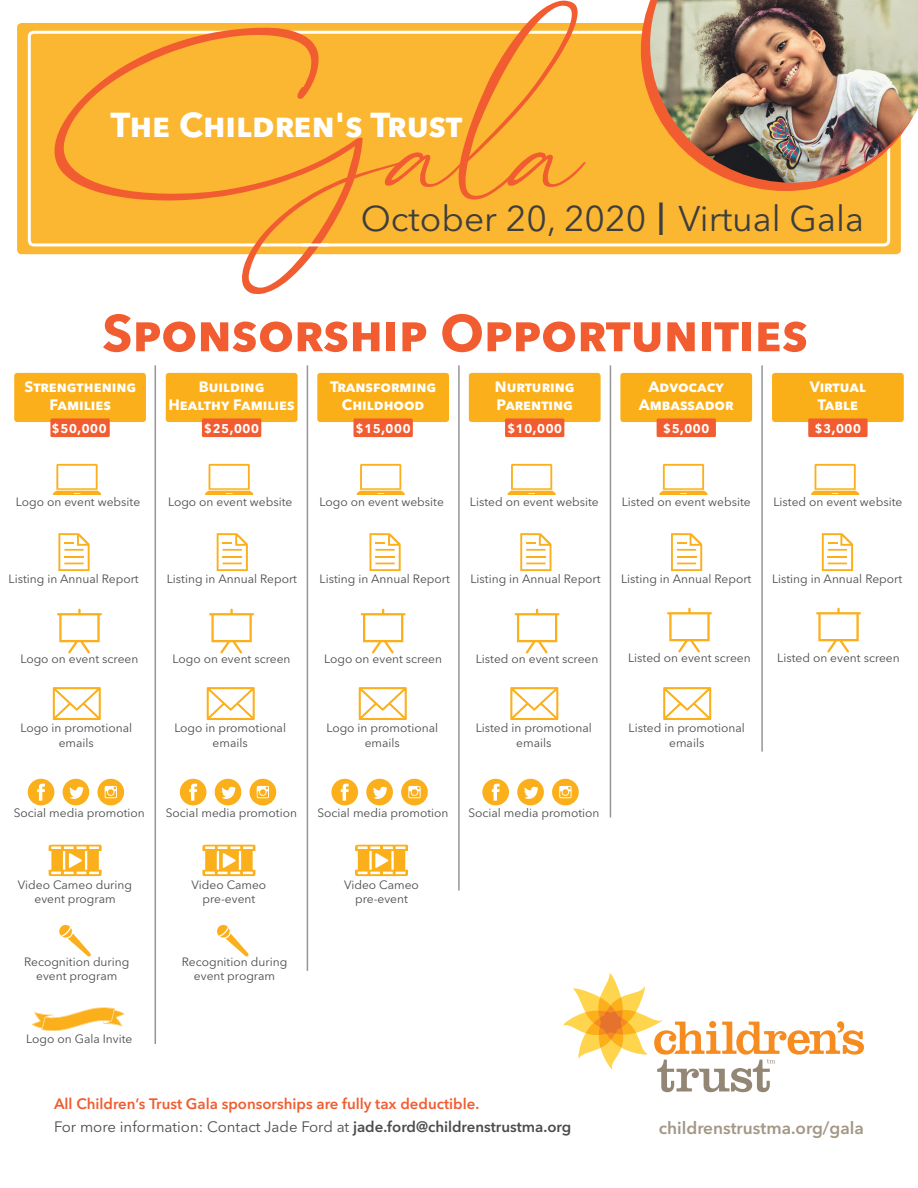
<style>
.page{position:relative;width:918px;height:1188px;background:#fff}
.page>*{position:absolute;margin:0;border:0;box-sizing:border-box;transform-origin:0 0}
.t1{font:italic 234.45px "Dhanikans Signature";color:#f15d31}
.t2{font:700 51.45px "Avenir Next LT Pro";color:#f15d31}
.t3{font:35.4px "Avenir Next LT Pro";color:#3e3e3f}
.t4{font:700 34.35px "Avenir Next LT Pro";color:#fff}
.t5{font:600 17.25px "Avenir Next LT Pro";color:#a39785}
.t6{font:600 16.5px "Avenir Next LT Pro";color:#fff}
.t7{font:700 15px/17.4px "Avenir Next LT Pro";color:#fff;text-align:center}
.t8{font:15px "Avenir Next LT Pro";color:#4b4c4d}
.t9{font:600 15px "Avenir Next LT Pro";color:#f15d31}
.t10{font:12px/14.4px "Avenir Next LT Pro";color:#4b4c4d;text-align:center}
.s1{font-size:45.9px}
.s2{font-weight:600}
</style>
<div class="page">
<div style="left:17px;top:23px;width:884px;height:231px;background:#fbb732;border-radius:4px"></div>
<div style="left:28px;top:31px;width:862px;height:215px;border:3px solid #fff;border-radius:4px"></div>
<hr style="left:302px;top:243px;width:26px;height:3px;background:#fff">
<div style="left:14px;top:373px;width:132px;height:49px;background:#fbaf1b;border-radius:3px"></div>
<div style="left:166px;top:373px;width:132px;height:49px;background:#fbaf1b;border-radius:3px"></div>
<div style="left:317px;top:373px;width:132px;height:49px;background:#faaf18;border-radius:3px"></div>
<div style="left:469px;top:373px;width:132px;height:49px;background:#fbaf1b;border-radius:3px"></div>
<div style="left:620px;top:373px;width:132px;height:49px;background:#faaf18;border-radius:3px"></div>
<div style="left:772px;top:373px;width:132px;height:49px;background:#faaf18;border-radius:3px"></div>
<hr style="left:155px;top:365px;width:1px;height:679px;background:#939598">
<hr style="left:307px;top:365px;width:1px;height:606px;background:#939598">
<hr style="left:458px;top:365px;width:2px;height:526px;background:#939598">
<hr style="left:610px;top:365px;width:1px;height:452px;background:#939598">
<hr style="left:761px;top:365px;width:2px;height:387px;background:#939598">
<div style="left:50px;top:418px;width:60px;height:19px;background:#f15d31;border-radius:2px"></div>
<div style="left:202px;top:418px;width:59px;height:19px;background:#f15d31;border-radius:2px"></div>
<div style="left:354px;top:418px;width:59px;height:19px;background:#f15d31;border-radius:2px"></div>
<div style="left:505px;top:418px;width:59px;height:19px;background:#f15d31;border-radius:2px"></div>
<div style="left:657px;top:418px;width:59px;height:19px;background:#f15d31;border-radius:2px"></div>
<div style="left:808px;top:418px;width:60px;height:19px;background:#f15d31;border-radius:2px"></div>
<svg style="left:641px;top:1px;width:260px;height:190px"></svg>
<img style="left:650px;top:0;width:268px;height:183px">
<svg style="left:53px;top:464px;width:48px;height:31px"></svg>
<svg style="left:58px;top:533px;width:32px;height:38px"></svg>
<svg style="left:217px;top:533px;width:31px;height:38px"></svg>
<svg style="left:369px;top:533px;width:32px;height:38px"></svg>
<svg style="left:520px;top:533px;width:32px;height:38px"></svg>
<svg style="left:671px;top:533px;width:31px;height:38px"></svg>
<svg style="left:48px;top:845px;width:54px;height:31px"></svg>
<svg style="left:202px;top:845px;width:54px;height:31px"></svg>
<svg style="left:355px;top:845px;width:53px;height:31px"></svg>
<svg style="left:205px;top:464px;width:48px;height:31px"></svg>
<svg style="left:357px;top:464px;width:48px;height:31px"></svg>
<svg style="left:507px;top:464px;width:49px;height:31px"></svg>
<svg style="left:659px;top:464px;width:49px;height:31px"></svg>
<svg style="left:811px;top:464px;width:48px;height:31px"></svg>
<svg style="left:63px;top:779px;width:26px;height:26px"></svg>
<svg style="left:28px;top:779px;width:27px;height:26px"></svg>
<svg style="left:97px;top:779px;width:27px;height:26px"></svg>
<svg style="left:215px;top:779px;width:26px;height:26px"></svg>
<svg style="left:180px;top:779px;width:27px;height:26px"></svg>
<svg style="left:250px;top:779px;width:26px;height:26px"></svg>
<svg style="left:366px;top:779px;width:27px;height:26px"></svg>
<svg style="left:331px;top:779px;width:27px;height:26px"></svg>
<svg style="left:401px;top:779px;width:27px;height:26px"></svg>
<svg style="left:517px;top:779px;width:27px;height:26px"></svg>
<svg style="left:482px;top:779px;width:27px;height:26px"></svg>
<svg style="left:552px;top:779px;width:27px;height:26px"></svg>
<svg style="left:57px;top:609px;width:45px;height:45px"></svg>
<svg style="left:209px;top:609px;width:45px;height:45px"></svg>
<svg style="left:361px;top:609px;width:45px;height:45px"></svg>
<svg style="left:515px;top:609px;width:44px;height:45px"></svg>
<svg style="left:667px;top:608px;width:45px;height:45px"></svg>
<svg style="left:816px;top:608px;width:45px;height:45px"></svg>
<svg style="left:59px;top:925px;width:32px;height:31px"></svg>
<svg style="left:217px;top:925px;width:32px;height:31px"></svg>
<svg style="left:822px;top:533px;width:31px;height:38px"></svg>
<svg style="left:53px;top:687px;width:48px;height:33px"></svg>
<svg style="left:207px;top:687px;width:48px;height:33px"></svg>
<svg style="left:359px;top:687px;width:48px;height:33px"></svg>
<svg style="left:510px;top:687px;width:48px;height:33px"></svg>
<svg style="left:663px;top:687px;width:48px;height:33px"></svg>
<svg style="left:563px;top:973px;width:301px;height:119px"></svg>
<svg style="left:32px;top:1007px;width:93px;height:24px"></svg>
<p class="t1" style="left:23px;top:-33px;width:552px">Gala</p>
<p class="t4" style="left:110px;top:103px;width:354px">The Children's Trust</p>
<p class="t3" style="left:361px;top:197px;width:505px">October 20, 2020 <span class="s1">I</span> Virtual Gala</p>
<p class="t2" style="left:102px;top:302px;width:708px">Sponsorship Opportunities</p>
<p class="t7" style="left:25px;top:378px;width:113px">Strengthening<br>Families</p>
<p class="t7" style="left:168px;top:378px;width:128px">Building<br>Healthy Families</p>
<p class="t7" style="left:330px;top:378px;width:107px">Transforming<br>Childhood</p>
<p class="t7" style="left:495px;top:378px;width:81px">Nurturing</p>
<p class="t7" style="left:649px;top:378px;width:77px">Advocacy</p>
<p class="t7" style="left:639px;top:396px;width:96px">Ambassador</p>
<p class="t7" style="left:810px;top:378px;width:58px">Virtual</p>
<p class="t7" style="left:818px;top:396px;width:42px">Table</p>
<p class="t7" style="left:496px;top:396px;width:78px">Parenting</p>
<p class="t6" style="left:52px;top:417px;width:57px">$50,000</p>
<p class="t6" style="left:204px;top:417px;width:57px">$25,000</p>
<p class="t6" style="left:355px;top:417px;width:57px">$15,000</p>
<p class="t6" style="left:507px;top:417px;width:57px">$10,000</p>
<p class="t6" style="left:663px;top:417px;width:48px">$5,000</p>
<p class="t6" style="left:814px;top:417px;width:48px">$3,000</p>
<p class="t10" style="left:16px;top:495px;width:126px">Logo on event website</p>
<p class="t10" style="left:168px;top:495px;width:126px">Logo on event website</p>
<p class="t10" style="left:320px;top:495px;width:126px">Logo on event website</p>
<p class="t10" style="left:470px;top:495px;width:130px">Listed on event website</p>
<p class="t10" style="left:622px;top:495px;width:130px">Listed on event website</p>
<p class="t10" style="left:773px;top:495px;width:130px">Listed on event website</p>
<p class="t10" style="left:9px;top:572px;width:132px">Listing in Annual Report</p>
<p class="t10" style="left:167px;top:572px;width:132px">Listing in Annual Report</p>
<p class="t10" style="left:320px;top:572px;width:132px">Listing in Annual Report</p>
<p class="t10" style="left:470px;top:572px;width:132px">Listing in Annual Report</p>
<p class="t10" style="left:621px;top:572px;width:132px">Listing in Annual Report</p>
<p class="t10" style="left:772px;top:572px;width:132px">Listing in Annual Report</p>
<p class="t10" style="left:20px;top:651px;width:119px">Logo on event screen</p>
<p class="t10" style="left:173px;top:651px;width:119px">Logo on event screen</p>
<p class="t10" style="left:324px;top:651px;width:119px">Logo on event screen</p>
<p class="t10" style="left:476px;top:651px;width:124px">Listed on event screen</p>
<p class="t10" style="left:628px;top:650px;width:124px">Listed on event screen</p>
<p class="t10" style="left:777px;top:650px;width:124px">Listed on event screen</p>
<p class="t10" style="left:21px;top:721px;width:113px">Logo in promotional emails</p>
<p class="t10" style="left:174px;top:721px;width:113px">Logo in promotional emails</p>
<p class="t10" style="left:326px;top:721px;width:113px">Logo in promotional emails</p>
<p class="t10" style="left:476px;top:721px;width:118px">Listed in promotional emails</p>
<p class="t10" style="left:629px;top:721px;width:118px">Listed in promotional emails</p>
<p class="t10" style="left:14px;top:806px;width:133px">Social media promotion</p>
<p class="t10" style="left:166px;top:806px;width:133px">Social media promotion</p>
<p class="t10" style="left:317px;top:806px;width:133px">Social media promotion</p>
<p class="t10" style="left:468px;top:806px;width:133px">Social media promotion</p>
<p class="t10" style="left:18px;top:877px;width:116px">Video Cameo during event program</p>
<p class="t10" style="left:192px;top:877px;width:76px">Video Cameo</p>
<p class="t10" style="left:203px;top:892px;width:54px">pre-event</p>
<p class="t10" style="left:24px;top:954px;width:107px">Recognition during event program</p>
<p class="t10" style="left:182px;top:954px;width:107px">Recognition during event program</p>
<p class="t10" style="left:26px;top:1031px;width:108px">Logo on Gala Invite</p>
<p class="t10" style="left:344px;top:877px;width:76px">Video Cameo</p>
<p class="t10" style="left:355px;top:892px;width:54px">pre-event</p>
<p class="t9" style="left:54px;top:1095px;width:427px">All Children’s Trust Gala sponsorships are fully tax deductible.</p>
<p class="t8" style="left:54px;top:1118px;width:519px">For more information: Contact Jade Ford at <span class="s2">jade.ford@childrenstrustma.org</span></p>
<p class="t5" style="left:659px;top:1117px;width:207px">childrenstrustma.org/gala</p>
</div>
